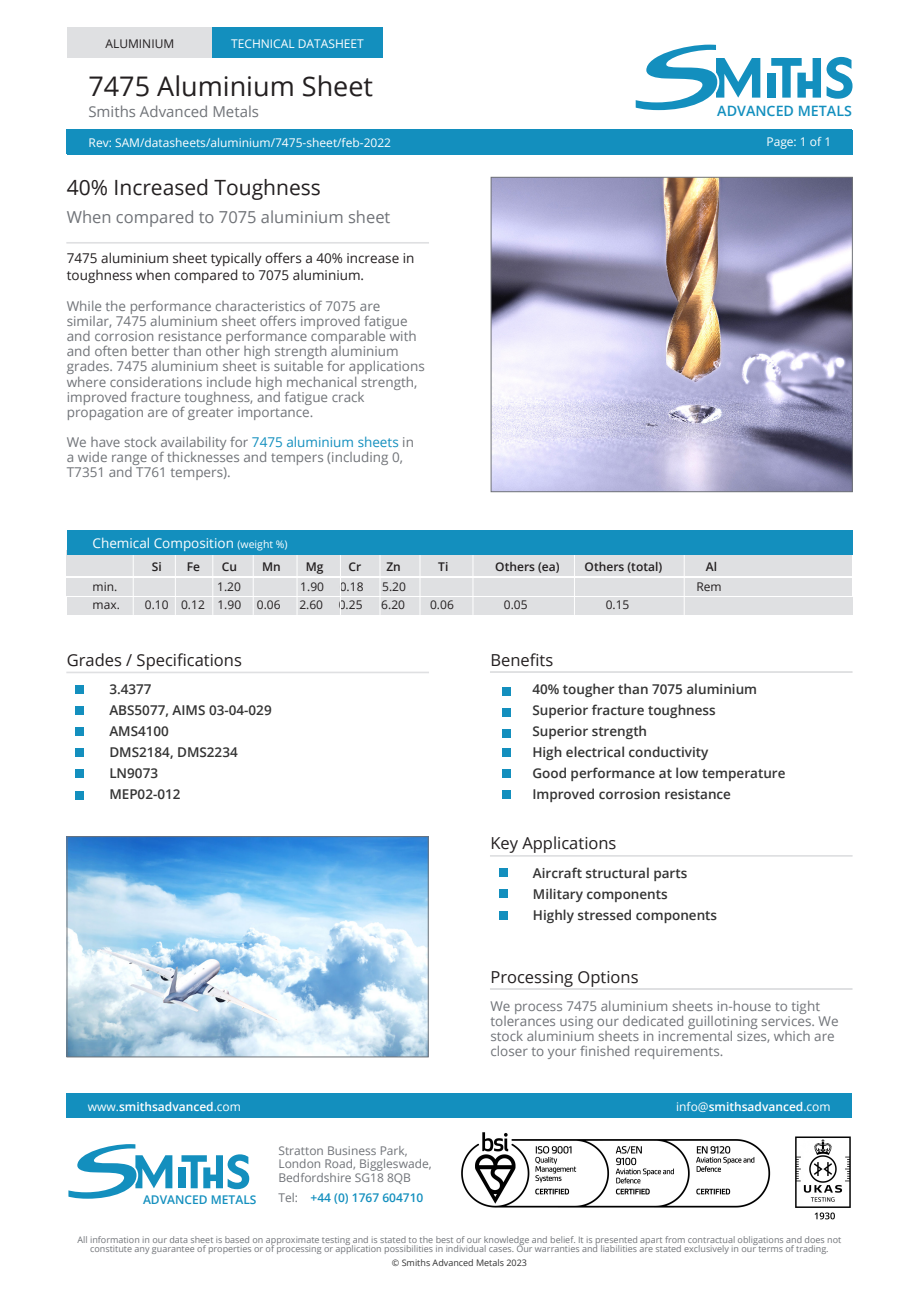
<style>
.page{position:relative;width:919px;height:1289px;background:#fff}
.page>*{position:absolute;margin:0;border:0;box-sizing:border-box;transform-origin:0 0}
.t1{font:27px "Open Sans";color:#231f20}
.t2{font:21px "Open Sans";color:#231f20}
.t3{font:16.5px "Open Sans";color:#231f20}
.t4{font:16.5px "Open Sans";color:#707378}
.t5{font:15px "Open Sans";color:#707378}
.t6{font:600 14.25px "Open Sans";color:#138fbe}
.t7{font:13.5px/15px "Open Sans";color:#707378}
.t8{font:600 13.5px "Open Sans";color:#333}
.t9{font:13.5px/16.5px "Open Sans";color:#231f20}
.t10{font:13.5px "Open Sans";color:#fff}
.t11{font:12px "Open Sans";color:#fff}
.t12{font:12px "Open Sans";color:#231f20}
.t13{font:12px/13.5px "Open Sans";color:#707378}
.t14{font:600 12px "Open Sans";color:#fff}
.t15{font:600 12px "Open Sans";color:#231f20}
.t16{font:600 12px "Open Sans";color:#138fbe}
.t17{font:9px/9px "Open Sans";color:#707378;text-align:center}
.t18{font:9px "Open Sans";color:#333}
.s1{color:#138fbe}
.s2{font-size:10.5px}
.s3{font-weight:400}
.s4{font-weight:400;color:#707378}
.s5{font-style:inherit}
</style>
<div class="page">
<div style="left:67px;top:550px;width:784px;height:25px;background:#dfe0e2"></div>
<div style="left:67px;top:578px;width:784px;height:17px;background:#dfe0e2"></div>
<div style="left:68px;top:598px;width:784px;height:17px;background:#dfe0e2"></div>
<div style="left:67px;top:242px;width:361px;height:1px;border:1px solid #dfe0e2"></div>
<div style="left:67px;top:129px;width:785px;height:25px;background:#138fbe"></div>
<img style="left:493px;top:179px;width:357px;height:311px">
<div style="left:491px;top:177px;width:361px;height:315px;border:1px solid #707378"></div>
<div style="left:67px;top:130px;width:785px;height:25px;background:#138fbe"></div>
<svg style="left:635px;top:45px;width:125px;height:65px"></svg>
<div style="left:767px;top:73px;width:8px;height:25px;background:#138fbe"></div>
<svg style="left:771px;top:57px;width:81px;height:42px"></svg>
<div style="left:67px;top:28px;width:144px;height:30px;background:#dfe0e2"></div>
<div style="left:213px;top:28px;width:170px;height:30px;background:#138fbe"></div>
<div style="left:76px;top:685px;width:8px;height:8px;background:#138fbe"></div>
<div style="left:499px;top:868px;width:9px;height:9px;background:#138fbe"></div>
<div style="left:499px;top:889px;width:9px;height:9px;background:#138fbe"></div>
<div style="left:502px;top:687px;width:8px;height:8px;background:#138fbe"></div>
<div style="left:502px;top:708px;width:8px;height:8px;background:#138fbe"></div>
<div style="left:502px;top:729px;width:8px;height:8px;background:#138fbe"></div>
<div style="left:490px;top:855px;width:362px;height:1px;border:1px solid #dfe0e2"></div>
<div style="left:490px;top:671px;width:362px;height:1px;border:1px solid #dfe0e2"></div>
<hr style="left:133px;top:543px;width:1px;height:72px;background:#fff">
<hr style="left:175px;top:543px;width:1px;height:72px;background:#fff">
<hr style="left:212px;top:543px;width:1px;height:72px;background:#fff">
<hr style="left:253px;top:543px;width:1px;height:72px;background:#fff">
<hr style="left:297px;top:543px;width:1px;height:72px;background:#fff">
<hr style="left:340px;top:543px;width:1px;height:72px;background:#fff">
<hr style="left:380px;top:543px;width:1px;height:72px;background:#fff">
<hr style="left:419px;top:543px;width:1px;height:72px;background:#fff">
<hr style="left:472px;top:543px;width:1px;height:72px;background:#fff">
<hr style="left:574px;top:543px;width:1px;height:72px;background:#fff">
<div style="left:76px;top:706px;width:8px;height:9px;background:#138fbe"></div>
<hr style="left:684px;top:547px;width:1px;height:72px;background:#fff">
<div style="left:68px;top:529px;width:784px;height:25px;background:#138fbe"></div>
<div style="left:499px;top:911px;width:8px;height:9px;background:#138fbe"></div>
<div style="left:76px;top:748px;width:8px;height:8px;background:#138fbe"></div>
<div style="left:76px;top:726px;width:8px;height:9px;background:#138fbe"></div>
<div style="left:490px;top:988px;width:362px;height:1px;border:1px solid #dfe0e2"></div>
<div style="left:67px;top:672px;width:361px;height:1px;border:1px solid #dfe0e2"></div>
<img style="left:69px;top:838px;width:357px;height:217px">
<div style="left:67px;top:836px;width:361px;height:221px;border:1px solid #707378"></div>
<div style="left:76px;top:790px;width:8px;height:9px;background:#138fbe"></div>
<div style="left:76px;top:769px;width:8px;height:9px;background:#138fbe"></div>
<div style="left:502px;top:748px;width:8px;height:9px;background:#138fbe"></div>
<div style="left:502px;top:769px;width:8px;height:9px;background:#138fbe"></div>
<div style="left:502px;top:790px;width:8px;height:9px;background:#138fbe"></div>
<svg style="left:68px;top:1144px;width:104px;height:54px"></svg>
<div style="left:178px;top:1167px;width:7px;height:21px;background:#138fbe"></div>
<svg style="left:181px;top:1154px;width:68px;height:35px"></svg>
<div style="left:67px;top:1093px;width:784px;height:25px;background:#138fbe"></div>
<img style="left:461px;top:1132px;width:390px;height:88px">
<p class="t12" style="left:105px;top:35px;width:70px">ALUMINIUM</p>
<p class="t11" style="left:231px;top:35px;width:134px">TECHNICAL DATASHEET</p>
<p class="t1" style="left:88px;top:68px;width:286px">7475 Aluminium Sheet</p>
<p class="t5" style="left:88px;top:101px;width:172px">Smiths Advanced Metals</p>
<p class="t11" style="left:89px;top:135px;width:304px">Rev: SAM/datasheets/aluminium/7475-sheet/feb-2022</p>
<p class="t11" style="left:766px;top:134px;width:66px">Page: 1 of 1</p>
<p class="t6" style="left:717px;top:101px;width:136px">ADVANCED METALS</p>
<p class="t11" style="left:121px;top:134px;width:229px">MC info_sheet/heat_treatments/jun2021</p>
<p class="t11" style="left:760px;top:133px;width:48px">Pages 2</p>
<p class="t11" style="left:824px;top:133px;width:8px">2</p>
<p class="t2" style="left:67px;top:173px;width:255px">40% Increased Toughness</p>
<p class="t4" style="left:67px;top:206px;width:325px">When compared to 7075 aluminium sheet</p>
<p class="t9" style="left:67px;top:250px;width:349px">7475 aluminium sheet typically offers a 40% increase in toughness when compared to 7075 aluminium.</p>
<p class="t7" style="left:67px;top:299px;width:359px">While the performance characteristics of 7075 are similar, 7475 aluminium sheet offers improved fatigue and corrosion resistance performance comparable with and often better than other high strength aluminium grades. 7475 aluminium sheet is suitable for applications where considerations include high mechanical strength, improved fracture toughness, and fatigue crack</p>
<p class="t7" style="left:67px;top:404px;width:248px">propagation are of greater importance.</p>
<p class="t7" style="left:67px;top:434px;width:348px">We have stock availability for <span class="s1">7475 aluminium sheets</span> in a wide range of thicknesses and tempers (including 0,<br>T7351 and T761 tempers).</p>
<p class="t10" style="left:92px;top:533px;width:197px">Chemical Composition <span class="s2">(weight %)</span></p>
<p class="t15" style="left:152px;top:558px;width:11px">Si</p>
<p class="t15" style="left:187px;top:558px;width:15px">Fe</p>
<p class="t15" style="left:222px;top:558px;width:17px">Cu</p>
<p class="t15" style="left:262px;top:558px;width:20px">Mn</p>
<p class="t15" style="left:306px;top:558px;width:19px">Mg</p>
<p class="t15" style="left:348px;top:558px;width:14px">Cr</p>
<p class="t15" style="left:386px;top:558px;width:16px">Zn</p>
<p class="t15" style="left:438px;top:558px;width:12px">Ti</p>
<p class="t15" style="left:495px;top:558px;width:66px">Others (ea)</p>
<p class="t15" style="left:584px;top:558px;width:79px">Others (total)</p>
<p class="t15" style="left:705px;top:558px;width:13px">Al</p>
<p class="t12" style="left:92px;top:578px;width:26px">min.</p>
<p class="t12" style="left:217px;top:578px;width:25px">1.20</p>
<p class="t12" style="left:300px;top:578px;width:25px">1.90</p>
<p class="t12" style="left:340px;top:578px;width:25px">0.18</p>
<p class="t12" style="left:382px;top:578px;width:25px">5.20</p>
<p class="t12" style="left:696px;top:578px;width:27px">Rem</p>
<p class="t12" style="left:92px;top:596px;width:29px">max.</p>
<p class="t12" style="left:145px;top:596px;width:98px">0.10 0.12 1.90</p>
<p class="t12" style="left:257px;top:596px;width:25px">0.06</p>
<p class="t12" style="left:299px;top:596px;width:25px">2.60</p>
<p class="t12" style="left:339px;top:596px;width:25px">0.25</p>
<p class="t12" style="left:381px;top:596px;width:25px">6.20</p>
<p class="t12" style="left:430px;top:596px;width:25px">0.06</p>
<p class="t12" style="left:504px;top:596px;width:25px">0.05</p>
<p class="t12" style="left:605px;top:596px;width:25px">0.15</p>
<p class="t3" style="left:67px;top:648px;width:177px">Grades / Specifications</p>
<p class="t8" style="left:109px;top:680px;width:44px">3.4377</p>
<p class="t8" style="left:109px;top:701px;width:164px">ABS5077, AIMS 03-04-029</p>
<p class="t8" style="left:109px;top:722px;width:61px">AMS4100</p>
<p class="t8" style="left:109px;top:743px;width:130px">DMS2184, DMS2234</p>
<p class="t8" style="left:109px;top:764px;width:50px">LN9073</p>
<p class="t8" style="left:109px;top:785px;width:73px">MEP02-012</p>
<p class="t3" style="left:490px;top:648px;width:64px">Benefits</p>
<p class="t8" style="left:532px;top:680px;width:226px">40% tougher than 7075 aluminium</p>
<p class="t8" style="left:532px;top:701px;width:185px">Superior fracture toughness</p>
<p class="t8" style="left:532px;top:722px;width:116px">Superior strength</p>
<p class="t8" style="left:532px;top:743px;width:177px">High electrical conductivity</p>
<p class="t8" style="left:532px;top:764px;width:254px">Good performance at low temperature</p>
<p class="t8" style="left:532px;top:785px;width:200px">Improved corrosion resistance</p>
<p class="t3" style="left:490px;top:831px;width:128px">Key Applications</p>
<p class="t8" style="left:533px;top:863px;width:156px">Aircraft structural parts</p>
<p class="t8" style="left:533px;top:884px;width:136px">Military components</p>
<p class="t8" style="left:533px;top:905px;width:186px">Highly stressed components</p>
<p class="t3" style="left:490px;top:965px;width:150px">Processing Options</p>
<p class="t7" style="left:490px;top:998px;width:350px">We process 7475 aluminium sheets in-house to tight tolerances using our dedicated guillotining services. We stock aluminium sheets in incremental sizes, which are closer to your finished requirements.</p>
<p class="t14" style="left:88px;top:1098px;width:155px"><span class="s3">www.</span>smithsadvanced<span class="s3">.com</span></p>
<p class="t14" style="left:676px;top:1098px;width:156px"><span class="s3">info@</span>smithsadvanced<span class="s3">.com</span></p>
<p class="t13" style="left:278px;top:1143px;width:155px">Stratton Business Park,<br>London Road, Biggleswade,<br>Bedfordshire SG18 8QB</p>
<p class="t16" style="left:143px;top:1191px;width:115px">ADVANCED METALS</p>
<p class="t16" style="left:278px;top:1189px;width:146px"><span class="s4">Tel:</span> +44 (0) 1767 604710</p>
<p class="t17" style="left:77px;top:1234px;width:765px">All information in our data sheet is based on approximate testing and is stated to the best of our knowledge and belief. It is presented apart from contractual obligations and does not constitute any guarantee of properties or of processing or application possibilities in individual cases. Our warranties and liabilities are stated exclusively in our terms of trading.</p>
<p class="t18" style="left:392px;top:1256px;width:137px">© Smiths Advanced Metals 202<span class="s5">3</span></p>
</div>
